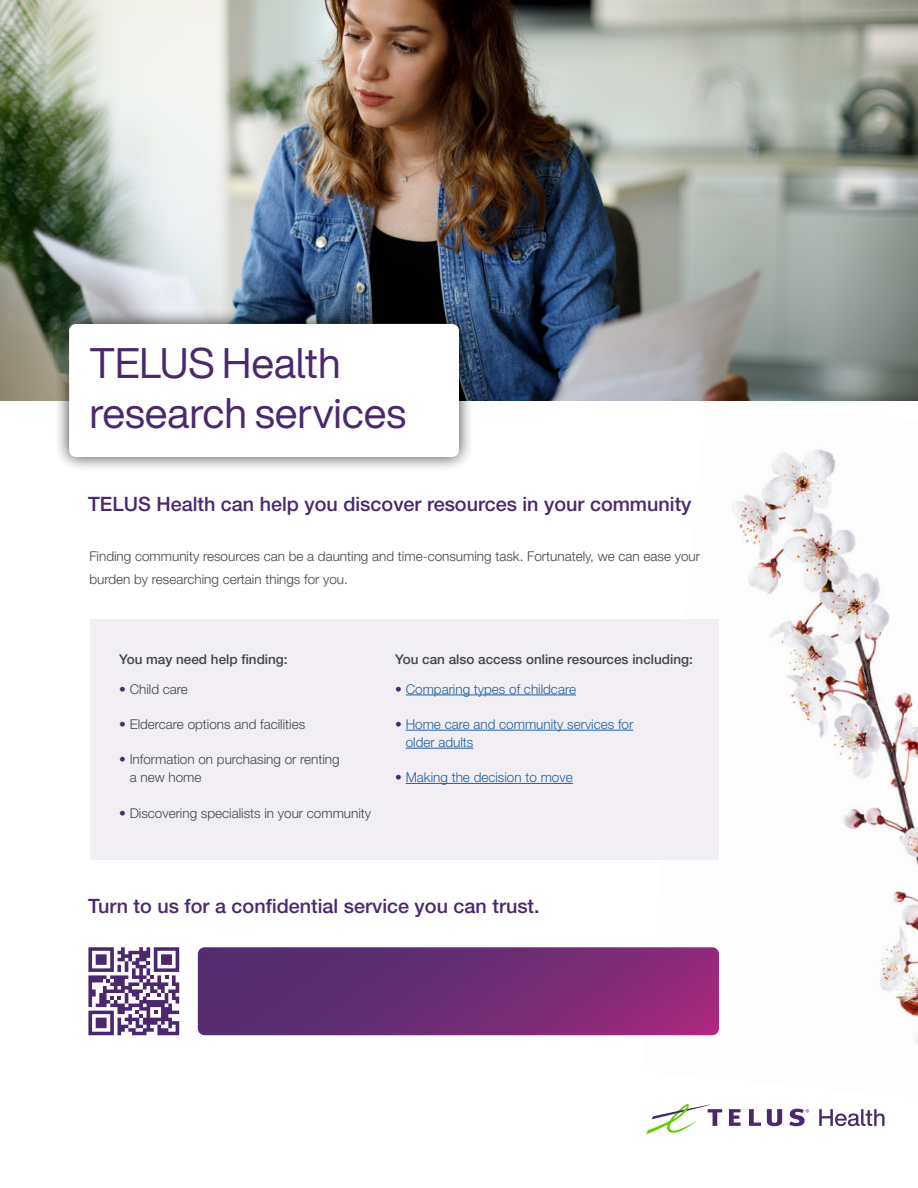
<style>
.page{position:relative;width:918px;height:1188px;background:#fff}
.page>*{position:absolute;margin:0;border:0;box-sizing:border-box;transform-origin:0 0}
.t1{font:42px/50.4px "Helvetica Now Display";color:#4b286d}
.t2{font:500 19.8px "Helvetica Neue LT Std";color:#4b286d}
.t3{font:300 13.5px/22.5px "Helvetica Neue LT Std";color:#414547}
.t4{font:300 13.5px/18px "Helvetica Neue LT Std";color:#215e9e}
.t5{font:500 13.5px "Helvetica Neue LT Std";color:#414547}
.s1{color:#4b286d}
</style>
<div class="page">
<img style="left:642px;top:449px;width:276px;height:595px">
<div style="left:90px;top:619px;width:628px;height:241px;background:#f2eff4"></div>
<img style="left:0;top:0;width:918px;height:401px">
<svg style="left:729px;top:1109px;width:12px;height:17px"></svg>
<svg style="left:749px;top:1109px;width:12px;height:17px"></svg>
<svg style="left:767px;top:1109px;width:15px;height:17px"></svg>
<svg style="left:646px;top:1104px;width:76px;height:30px"></svg>
<svg style="left:789px;top:1109px;width:20px;height:17px"></svg>
<svg style="left:819px;top:1109px;width:66px;height:17px"></svg>
<hr style="left:406px;top:695px;width:170px;height:1px;background:#215e9e">
<hr style="left:406px;top:730px;width:227px;height:1px;background:#215e9e">
<hr style="left:406px;top:748px;width:67px;height:1px;background:#215e9e">
<hr style="left:406px;top:783px;width:167px;height:1px;background:#215e9e">
<svg style="left:198px;top:947px;width:521px;height:88px;background:#702c75"></svg>
<svg style="left:88px;top:947px;width:91px;height:88px"></svg>
<div style="left:54px;top:309px;width:420px;height:163px;background:#000;opacity:.75"></div>
<div style="left:69px;top:324px;width:390px;height:133px;background:#fff;border-radius:7px"></div>
<h1 class="t1" style="left:89px;top:338px;width:318px">TELUS Health research services</h1>
<h2 class="t2" style="left:88px;top:492px;width:605px">TELUS Health can help you discover resources in your community</h2>
<p class="t3" style="left:89px;top:545px;width:612px">Finding community resources can be a daunting and time-consuming task. Fortunately, we can ease your burden by researching certain things for you.</p>
<p class="t5" style="left:119px;top:651px;width:170px">You may need help finding:</p>
<p class="t3" style="left:119px;top:678px;width:70px"><span class="s1">•</span> Child care</p>
<p class="t3" style="left:119px;top:713px;width:188px"><span class="s1">•</span> Eldercare options and facilities</p>
<p class="t3" style="left:130px;top:750px;width:212px;line-height:18px;text-indent:-11px"><span class="s1">•</span> Information on purchasing or renting a new home</p>
<p class="t3" style="left:119px;top:801px;width:254px"><span class="s1">•</span> Discovering specialists in your community</p>
<p class="t5" style="left:395px;top:651px;width:299px">You can also access online resources including:</p>
<p class="t4" style="left:395px;top:680px;width:182px"><span class="s1">•</span> Comparing types of childcare</p>
<p class="t4" style="left:406px;top:715px;width:229px;text-indent:-11px"><span class="s1">•</span> Home care and community services for older adults</p>
<p class="t4" style="left:395px;top:768px;width:179px"><span class="s1">•</span> Making the decision to move</p>
<h2 class="t2" style="left:88px;top:894px;width:453px">Turn to us for a confidential service you can trust.</h2>
</div>
